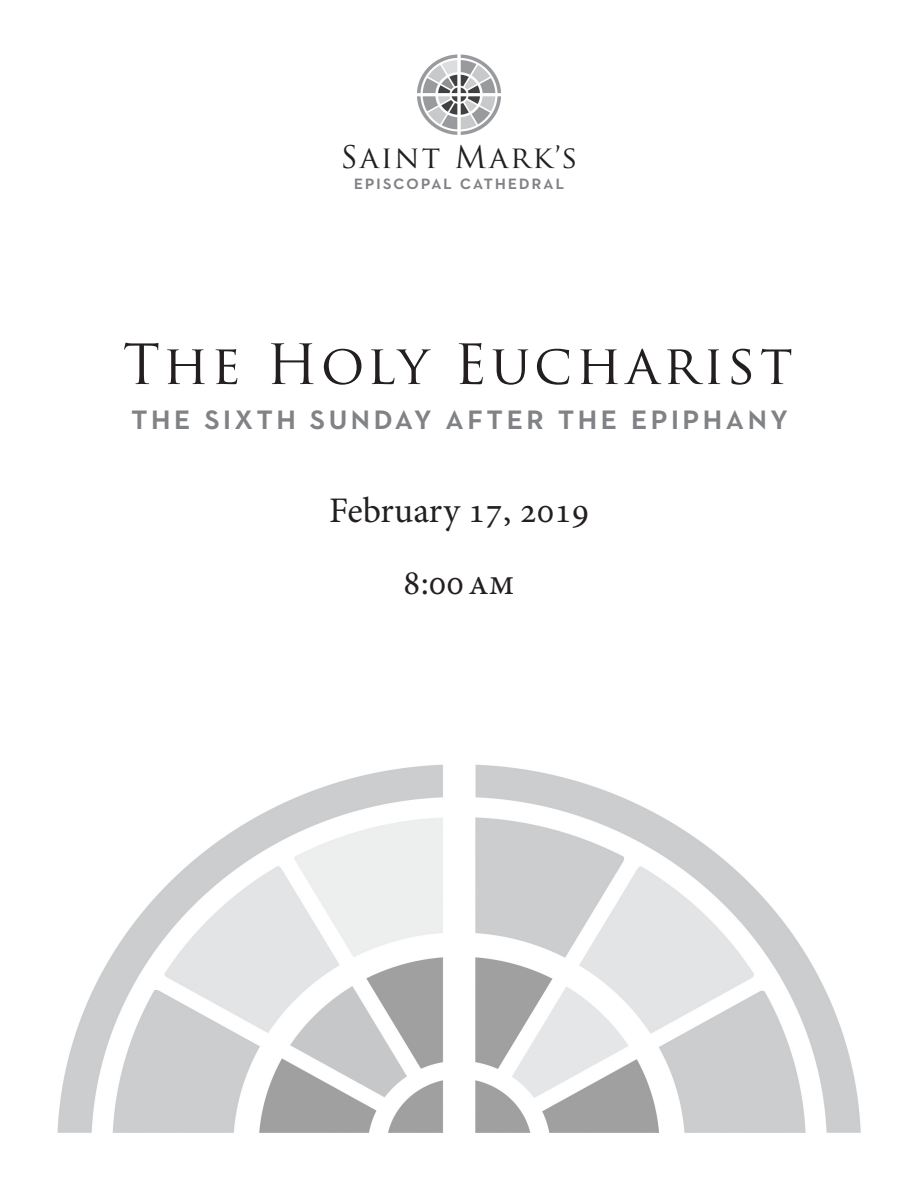
<style>
.page{position:relative;width:918px;height:1188px;background:#fff}
.page>*{position:absolute;margin:0;border:0;box-sizing:border-box;transform-origin:0 0}
.t1{font:54px "Trajan Pro";letter-spacing:.07em;color:#231f20}
.t2{font:600 36px "Neutraface 2 Text";letter-spacing:.08em;color:#808285}
.t3{font:36px "Minion Pro";color:#231f20}
.t4{font:30.3px "Trajan Pro";letter-spacing:.07em;color:#231f20}
.t5{font:600 20.25px "Neutraface 2 Text";letter-spacing:.08em;color:#808285}
</style>
<div class="page">
<img style="left:417px;top:54px;width:84px;height:81px">
<img style="left:57px;top:764px;width:804px;height:369px">
<p class="t4" style="left:340px;top:138px;width:239px">Saint Mark’s</p>
<p class="t5" style="left:354px;top:170px;width:212px">episcopal cathedral</p>
<p class="t1" style="left:123px;top:330px;width:672px">The Holy Eucharist</p>
<p class="t2" style="left:131px;top:394px;width:659px">the sixth sunday after the epiphany</p>
<p class="t3" style="left:329px;top:486px;width:262px">February 17, 2019</p>
<p class="t3" style="left:403px;top:558px;width:113px">8:00am</p>
</div>
